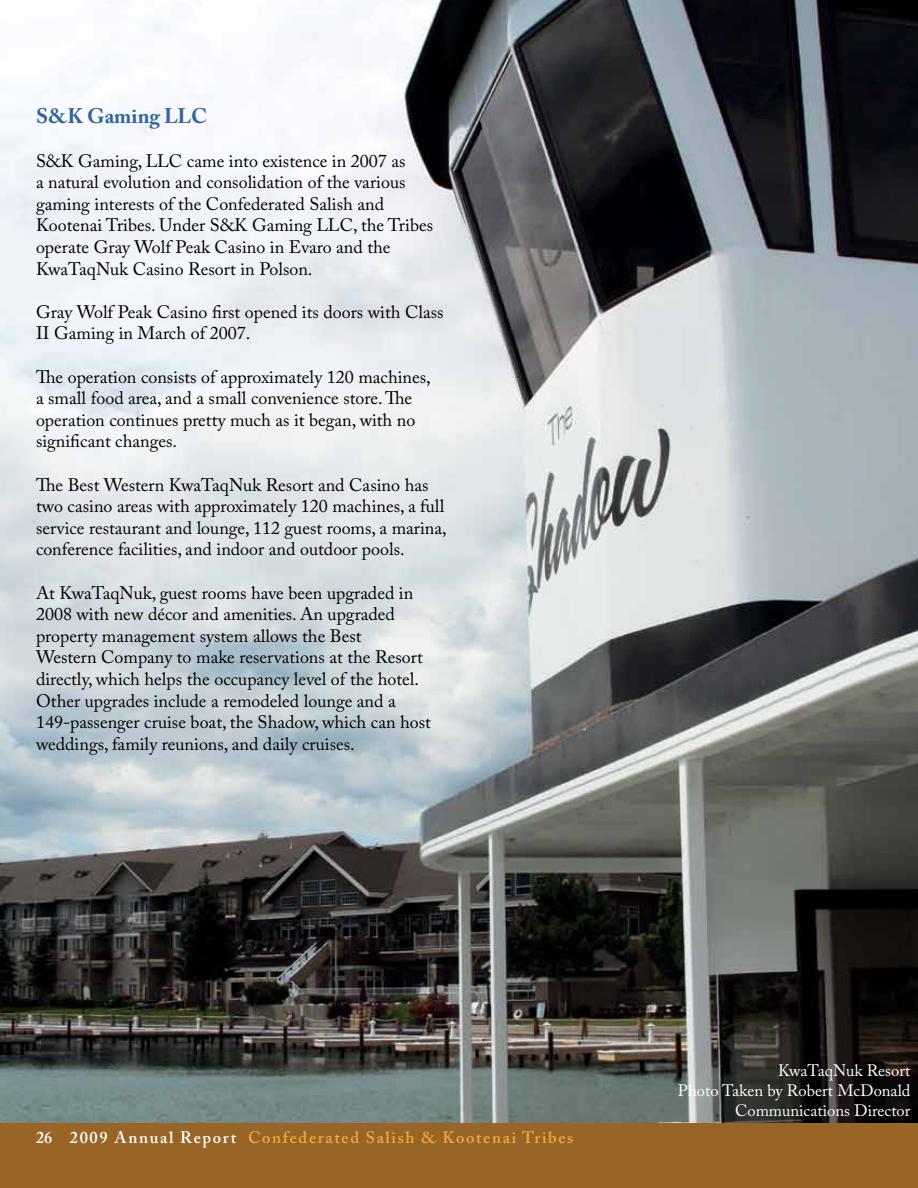
<style>
.page{position:relative;width:918px;height:1188px;background:#fff}
.page>*{position:absolute;margin:0;border:0;box-sizing:border-box;transform-origin:0 0}
.t1{font:700 21px "Adobe Caslon Pro";color:#32669a}
.t2{font:18px/21.6px "Adobe Caslon Pro";color:#000}
.t3{font:16.5px/19.8px "Adobe Caslon Pro";color:#fff;text-align:right}
.t4{font:600 16.5px "Adobe Caslon Pro";letter-spacing:.1em;color:#eca842}
.s1{color:#fff}
</style>
<div class="page">
<img style="left:0;top:0;width:918px;height:1124px">
<div style="left:0;top:1124px;width:918px;height:64px;background:#996527"></div>
<p class="t1" style="left:36px;top:104px;width:173px">S&amp;K Gaming LLC</p>
<p class="t2" style="left:36px;top:150px;width:399px">S&amp;K Gaming, LLC came into existence in 2007 as<br>a natural evolution and consolidation of the various gaming interests of the Confederated Salish and Kootenai Tribes. Under S&amp;K Gaming LLC, the Tribes operate Gray Wolf Peak Casino in Evaro and the KwaTaqNuk Casino Resort in Polson.</p>
<p class="t2" style="left:36px;top:301px;width:409px">Gray Wolf Peak Casino first opened its doors with Class<br>II Gaming in March of 2007.</p>
<p class="t2" style="left:36px;top:366px;width:396px">The operation consists of approximately 120 machines, a small food area, and a small convenience store. The operation continues pretty much as it began, with no significant changes.</p>
<p class="t2" style="left:36px;top:474px;width:412px">The Best Western KwaTaqNuk Resort and Casino has two casino areas with approximately 120 machines, a full service restaurant and lounge, 112 guest rooms, a marina, conference facilities, and indoor and outdoor pools.</p>
<p class="t2" style="left:36px;top:582px;width:397px">At KwaTaqNuk, guest rooms have been upgraded in 2008 with new décor and amenities. An upgraded property management system allows the Best<br>Western Company to make reservations at the Resort directly, which helps the occupancy level of the hotel.<br>Other upgrades include a remodeled lounge and a 149-passenger cruise boat, the Shadow, which can host weddings, family reunions, and daily cruises.</p>
<p class="t4" style="left:36px;top:1127px;width:539px"><span class="s1">26 2009 Annual Report</span> Confederated Salish &amp; Kootenai Tribes</p>
<p class="t3" style="left:678px;top:1061px;width:234px">KwaTaqNuk Resort<br>Photo Taken by Robert McDonald<br>Communications Director</p>
</div>
